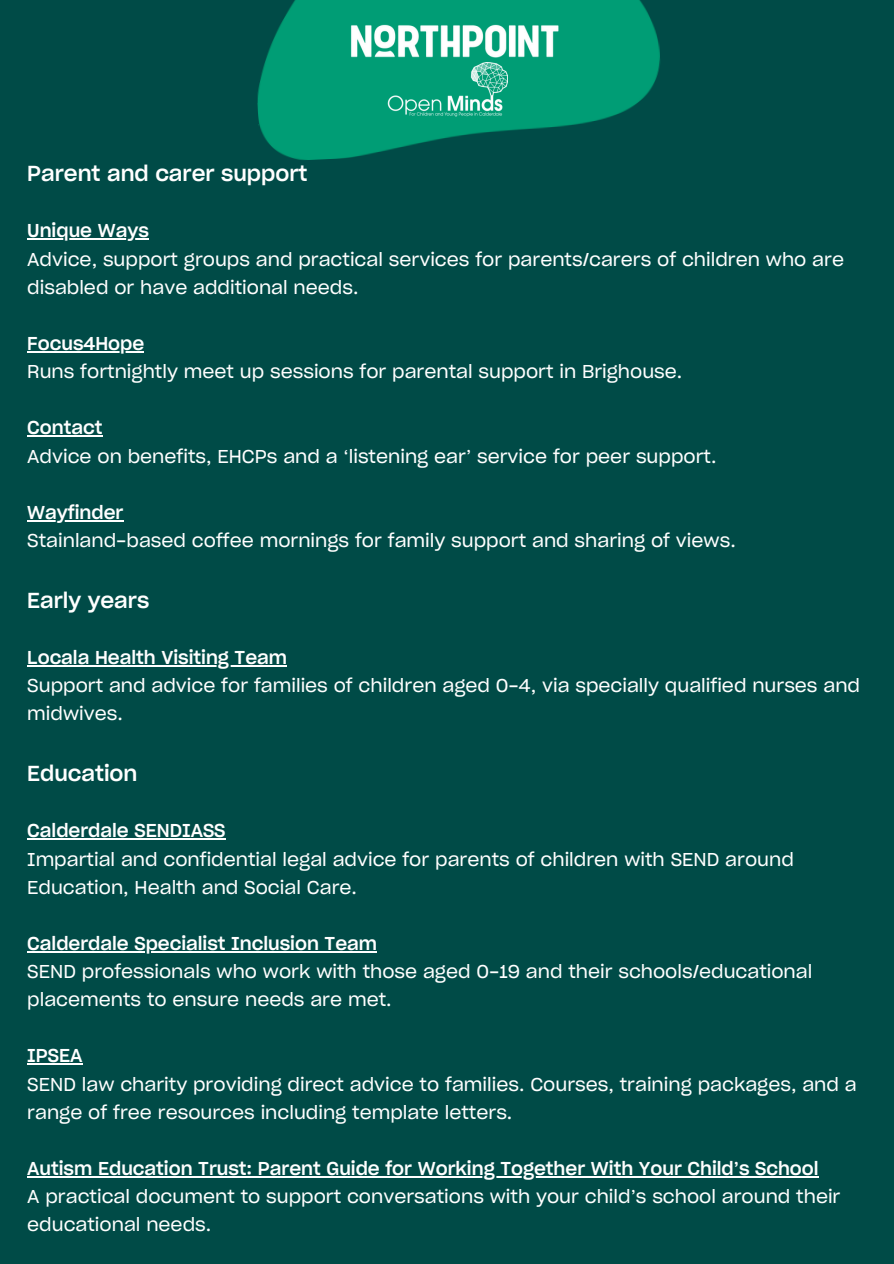
<style>
.page{position:relative;width:894px;height:1264px;background:#fff}
.page>*{position:absolute;margin:0;border:0;box-sizing:border-box;transform-origin:0 0}
.t1{font:21.3px "Sharp Grotesk Medium 20";color:#fff}
.t2{font:18.3px/28.2px "Sharp Grotesk Book 20";color:#fff}
.t3{font:18.3px "Sharp Grotesk Medium 20";color:#fff}
</style>
<div class="page">
<div style="left:0;top:0;width:893px;height:1263px;background:#004b47"></div>
<hr style="left:27px;top:238px;width:122px;height:2px;background:#fff">
<hr style="left:27px;top:351px;width:117px;height:1px;background:#fff">
<hr style="left:27px;top:435px;width:75px;height:1px;background:#fff">
<hr style="left:27px;top:520px;width:96px;height:1px;background:#fff">
<hr style="left:27px;top:665px;width:260px;height:1px;background:#fff">
<hr style="left:27px;top:838px;width:198px;height:1px;background:#fff">
<hr style="left:27px;top:951px;width:350px;height:1px;background:#fff">
<hr style="left:27px;top:1063px;width:55px;height:1px;background:#fff">
<hr style="left:27px;top:1176px;width:791px;height:1px;background:#fff">
<img style="left:257px;top:0;width:403px;height:160px">
<img style="left:387px;top:73px;width:120px;height:43px">
<img style="left:345px;top:18px;width:220px;height:55px">
<p class="t1" style="left:27px;top:164px;width:281px">Parent and carer support</p>
<p class="t3" style="left:27px;top:223px;width:123px">Unique Ways</p>
<p class="t2" style="left:27px;top:246px;width:818px">Advice, support groups and practical services for parents/carers of children who are disabled or have additional needs.</p>
<h1 class="t3" style="left:27px;top:335px;width:118px">Focus4Hope</h1>
<p class="t2" style="left:27px;top:358px;width:656px">Runs fortnightly meet up sessions for parental support in Brighouse.</p>
<p class="t3" style="left:27px;top:420px;width:77px">Contact</p>
<p class="t2" style="left:27px;top:443px;width:690px">Advice on benefits, EHCPs and a ‘listening ear’ service for peer support.</p>
<p class="t3" style="left:27px;top:504px;width:98px">Wayfinder</p>
<p class="t2" style="left:27px;top:527px;width:709px">Stainland-based coffee mornings for family support and sharing of views.</p>
<p class="t1" style="left:27px;top:590px;width:123px">Early years</p>
<p class="t3" style="left:27px;top:649px;width:261px">Locala Health Visiting Team</p>
<p class="t2" style="left:27px;top:672px;width:834px">Support and advice for families of children aged 0-4, via specially qualified nurses and midwives.</p>
<h1 class="t1" style="left:27px;top:764px;width:112px">Education</h1>
<p class="t3" style="left:27px;top:822px;width:200px">Calderdale SENDIASS</p>
<p class="t2" style="left:27px;top:845px;width:767px">Impartial and confidential legal advice for parents of children with SEND around<br>Education, Health and Social Care.</p>
<h1 class="t3" style="left:27px;top:935px;width:351px">Calderdale Specialist Inclusion Team</h1>
<p class="t2" style="left:27px;top:958px;width:786px">SEND professionals who work with those aged 0-19 and their schools/educational placements to ensure needs are met.</p>
<p class="t3" style="left:27px;top:1047px;width:57px">IPSEA</p>
<p class="t2" style="left:27px;top:1070px;width:830px">SEND law charity providing direct advice to families. Courses, training packages, and a range of free resources including template letters.</p>
<p class="t3" style="left:27px;top:1160px;width:792px">Autism Education Trust: Parent Guide for Working Together With Your Child’s School</p>
<p class="t2" style="left:27px;top:1183px;width:814px">A practical document to support conversations with your child’s school around their educational needs.</p>
</div>
